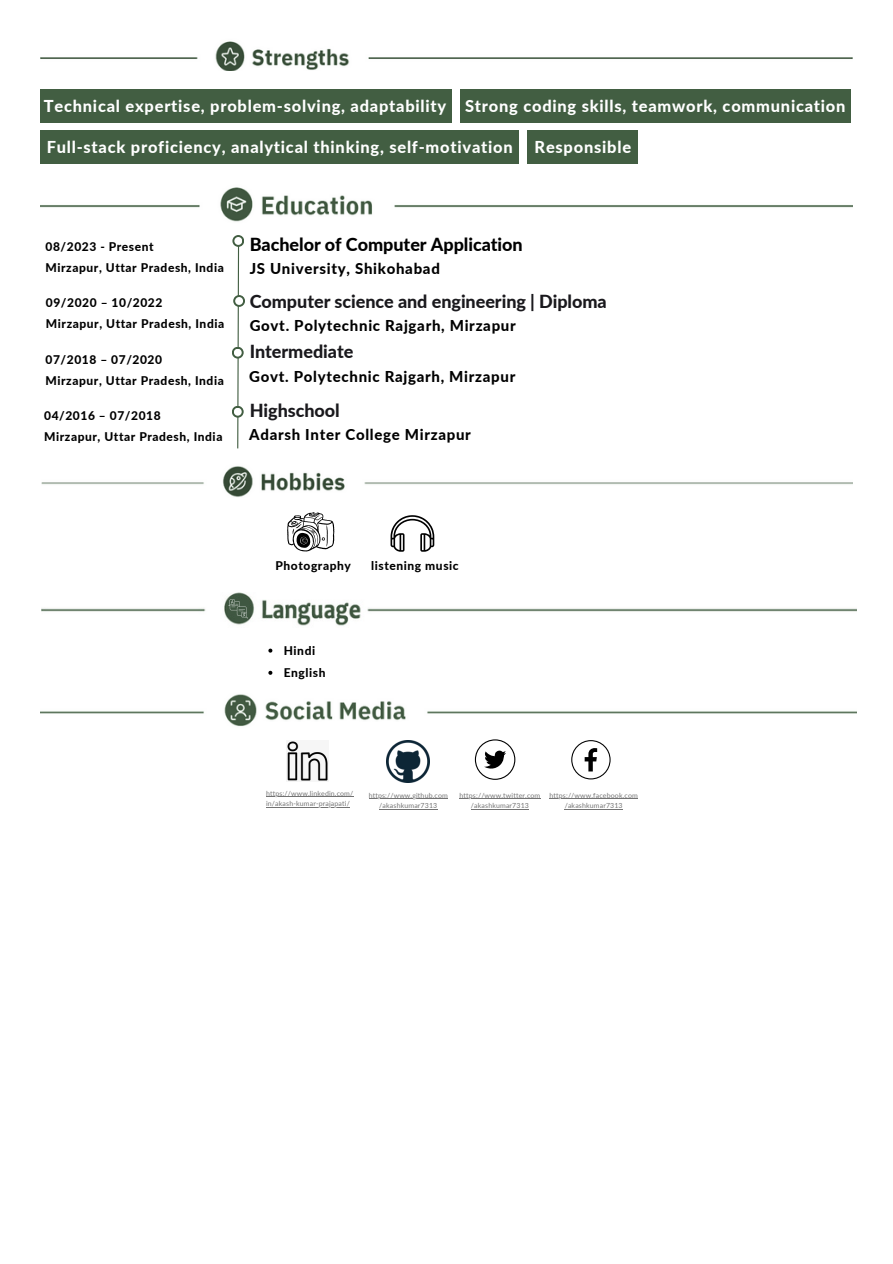
<style>
.page{position:relative;width:893px;height:1264px;background:#fff}
.page>*{position:absolute;margin:0;border:0;box-sizing:border-box;transform-origin:0 0}
.t1{font:800 18px "Lato";letter-spacing:-.005em;color:#1a191d}
.t2{font:800 18px "Lato";letter-spacing:-.005em;color:#000}
.t3{font:800 16.35px "Lato";letter-spacing:.045em;color:#fff}
.t4{font:800 15px "Lato";letter-spacing:.045em;color:#000}
.t5{font:800 12px "Lato";letter-spacing:.045em;color:#000}
.t6{font:7.05px/10.5px "Lato";letter-spacing:.02em;color:#737373}
</style>
<div class="page">
<img style="left:40px;top:41px;width:812px;height:29px">
<div style="left:40px;top:89px;width:411px;height:33px;background:#425e42"></div>
<div style="left:460px;top:89px;width:390px;height:34px;background:#425e42"></div>
<div style="left:40px;top:130px;width:478px;height:33px;background:#425e42"></div>
<div style="left:528px;top:130px;width:110px;height:33px;background:#425e42"></div>
<img style="left:40px;top:187px;width:812px;height:35px">
<svg style="left:236px;top:247px;width:4px;height:202px"></svg>
<svg style="left:232px;top:235px;width:12px;height:12px"></svg>
<div style="left:234px;top:237px;width:8px;height:8px;background:#fff;border-radius:50%"></div>
<svg style="left:233px;top:295px;width:12px;height:12px"></svg>
<div style="left:235px;top:297px;width:8px;height:8px;background:#fff;border-radius:50%"></div>
<svg style="left:232px;top:347px;width:12px;height:11px"></svg>
<div style="left:234px;top:349px;width:8px;height:7px;background:#fff;border-radius:50%"></div>
<svg style="left:232px;top:406px;width:12px;height:11px"></svg>
<div style="left:234px;top:408px;width:8px;height:7px;background:#fff;border-radius:50%"></div>
<img style="left:42px;top:466px;width:810px;height:31px">
<svg style="left:287px;top:512px;width:47px;height:39px"></svg>
<svg style="left:390px;top:515px;width:44px;height:36px"></svg>
<img style="left:42px;top:592px;width:814px;height:34px">
<svg style="left:228px;top:599px;width:20px;height:19px"></svg>
<img style="left:40px;top:694px;width:816px;height:33px">
<img style="left:287px;top:740px;width:41px;height:41px">
<img style="left:386px;top:740px;width:43px;height:42px">
<svg style="left:475px;top:739px;width:40px;height:40px"></svg>
<svg style="left:571px;top:740px;width:39px;height:39px"></svg>
<svg style="left:268px;top:648px;width:4px;height:4px"></svg>
<svg style="left:268px;top:670px;width:4px;height:4px"></svg>
<hr style="left:266px;top:796px;width:87px;height:1px;background:#737373">
<hr style="left:266px;top:806px;width:84px;height:1px;background:#737373">
<hr style="left:382px;top:808px;width:55px;height:1px;background:#737373">
<hr style="left:368px;top:798px;width:44px;height:1px;background:#737373">
<hr style="left:412px;top:798px;width:36px;height:1px;background:#737373">
<hr style="left:474px;top:808px;width:55px;height:1px;background:#737373">
<hr style="left:459px;top:798px;width:44px;height:1px;background:#737373">
<hr style="left:503px;top:798px;width:37px;height:1px;background:#737373">
<hr style="left:568px;top:808px;width:54px;height:1px;background:#737373">
<hr style="left:549px;top:798px;width:44px;height:1px;background:#737373">
<hr style="left:593px;top:798px;width:45px;height:1px;background:#737373">
<p class="t3" style="left:44px;top:95px;width:404px">Technical expertise, problem-solving, adaptability</p>
<p class="t3" style="left:465px;top:95px;width:382px">Strong coding skills, teamwork, communication</p>
<p class="t3" style="left:47px;top:136px;width:467px">Full-stack proficiency, analytical thinking, self-motivation</p>
<p class="t3" style="left:534px;top:136px;width:98px">Responsible</p>
<p class="t5" style="left:46px;top:239px;width:110px">08/2023 - Present</p>
<p class="t5" style="left:46px;top:260px;width:180px">Mirzapur, Uttar Pradesh, India</p>
<p class="t5" style="left:46px;top:295px;width:118px">09/2020 – 10/2022</p>
<p class="t5" style="left:46px;top:316px;width:180px">Mirzapur, Uttar Pradesh, India</p>
<p class="t5" style="left:46px;top:352px;width:118px">07/2018 – 07/2020</p>
<p class="t5" style="left:46px;top:373px;width:180px">Mirzapur, Uttar Pradesh, India</p>
<p class="t5" style="left:44px;top:408px;width:118px">04/2016 – 07/2018</p>
<p class="t5" style="left:44px;top:429px;width:180px">Mirzapur, Uttar Pradesh, India</p>
<p class="t2" style="left:250px;top:233px;width:274px">Bachelor of Computer Application</p>
<p class="t4" style="left:250px;top:259px;width:192px">JS University, Shikohabad</p>
<p class="t1" style="left:250px;top:290px;width:358px">Computer science and engineering | Diploma</p>
<p class="t4" style="left:250px;top:316px;width:267px">Govt. Polytechnic Rajgarh, Mirzapur</p>
<p class="t1" style="left:250px;top:340px;width:105px">Intermediate</p>
<p class="t4" style="left:249px;top:367px;width:267px">Govt. Polytechnic Rajgarh, Mirzapur</p>
<p class="t1" style="left:250px;top:399px;width:92px">Highschool</p>
<p class="t4" style="left:249px;top:425px;width:223px">Adarsh Inter College Mirzapur</p>
<p class="t5" style="left:275px;top:557px;width:77px">Photography</p>
<p class="t5" style="left:371px;top:557px;width:89px">listening music</p>
<p class="t5" style="left:284px;top:642px;width:33px">Hindi</p>
<p class="t5" style="left:284px;top:665px;width:43px">English</p>
<p class="t6" style="left:266px;top:787px;width:89px">https://www.linkedin.com/ in/akash-kumar-prajapati/</p>
<p class="t6" style="left:368px;top:789px;width:81px">https://www.github.com</p>
<p class="t6" style="left:379px;top:800px;width:59px">/akashkumar7313</p>
<p class="t6" style="left:459px;top:789px;width:82px">https://www.twitter.com</p>
<p class="t6" style="left:471px;top:800px;width:59px">/akashkumar7313</p>
<p class="t6" style="left:549px;top:789px;width:90px">https://www.facebook.com</p>
<p class="t6" style="left:564px;top:800px;width:59px">/akashkumar7313</p>
</div>
